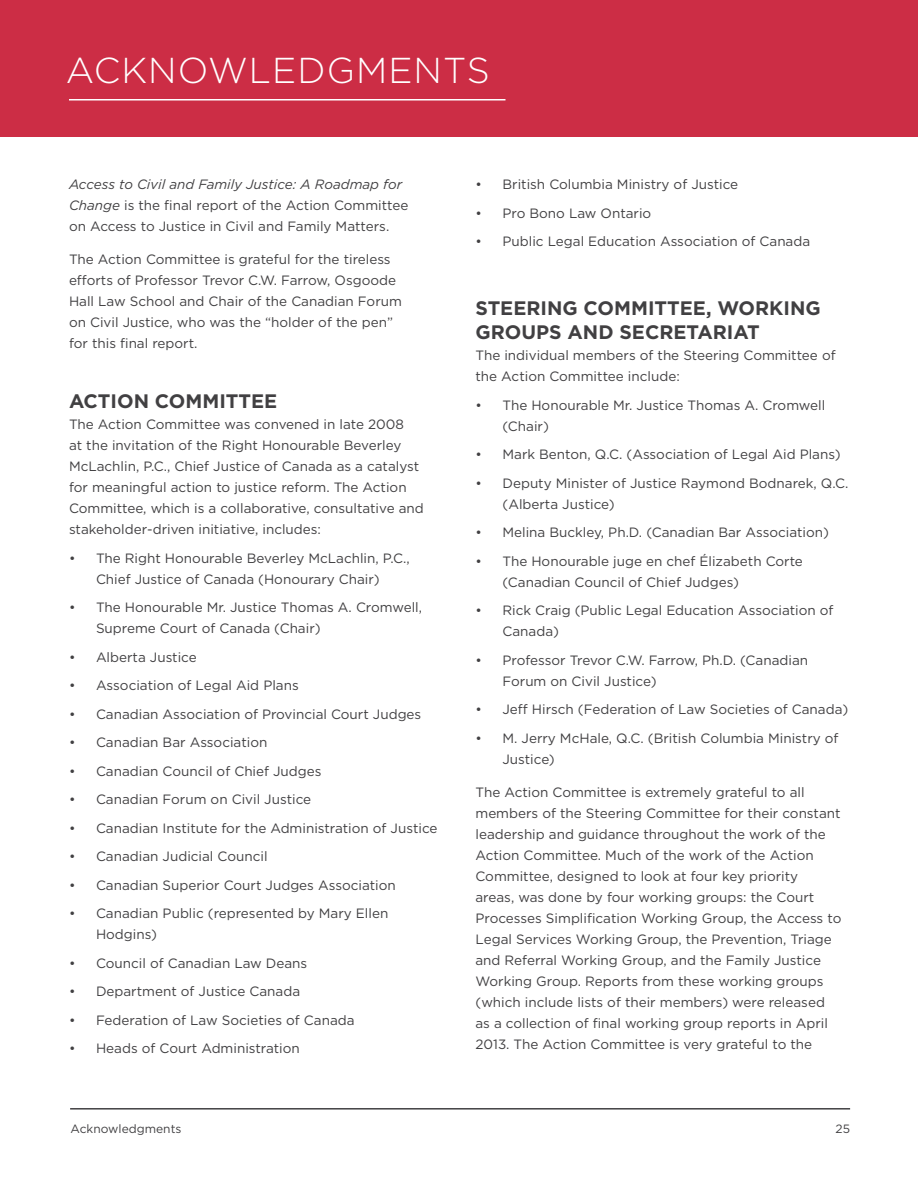
<style>
.page{position:relative;width:918px;height:1188px;background:#fff}
.page>*{position:absolute;margin:0;border:0;box-sizing:border-box;transform-origin:0 0}
.t1{font:300 36px "Gotham HTF";letter-spacing:.03em;color:#fff}
.Paragraph_Style_2{font:700 19.5px/24px "Gotham HTF";color:#414042}
.Paragraph_Style_2-2{font:13.5px/21px "Gotham HTF";color:#414042}
.t2{font:12px "Gotham HTF";color:#414042}
.s1{font-style:italic}
</style>
<div class="page">
<hr style="left:70px;top:1108px;width:780px;height:2px;background:#414042">
<div style="left:0;top:0;width:918px;height:137px;background:#cc2d45"></div>
<hr style="left:69px;top:99px;width:437px;height:1px;background:#fff">
<p class="t1" style="left:66px;top:51px;width:426px">ACKNOWLEDGMENTS</p>
<p class="Paragraph_Style_2-2" style="left:69px;top:174px;width:341px"><span class="s1">Access to Civil and Family Justice: A Roadmap for<br>Change</span> is the final report of the Action Committee on Access to Justice in Civil and Family Matters.</p>
<p class="Paragraph_Style_2-2" style="left:69px;top:249px;width:334px">The Action Committee is grateful for the tireless efforts of Professor Trevor C.W. Farrow, Osgoode Hall Law School and Chair of the Canadian Forum on Civil Justice, who was the “holder of the pen” for this final report.</p>
<p class="Paragraph_Style_2" style="left:69px;top:389px;width:210px">ACTION COMMITTEE</p>
<p class="Paragraph_Style_2-2" style="left:69px;top:414px;width:356px">The Action Committee was convened in late 2008<br>at the invitation of the Right Honourable Beverley McLachlin, P.C., Chief Justice of Canada as a catalyst for meaningful action to justice reform. The Action Committee, which is a collaborative, consultative and stakeholder-driven initiative, includes:</p>
<p class="Paragraph_Style_2-2" style="left:69px;top:547px;width:342px;text-align:center">• The Right Honourable Beverley McLachlin, P.C.,<br>Chief Justice of Canada (Honourary Chair)</p>
<p class="Paragraph_Style_2-2" style="left:96px;top:597px;width:328px;text-indent:-27px">• The Honourable Mr. Justice Thomas A. Cromwell,<br>Supreme Court of Canada (Chair)</p>
<p class="Paragraph_Style_2-2" style="left:69px;top:646px;width:129px">• Alberta Justice</p>
<p class="Paragraph_Style_2-2" style="left:69px;top:675px;width:231px">• Association of Legal Aid Plans</p>
<p class="Paragraph_Style_2-2" style="left:69px;top:703px;width:354px">• Canadian Association of Provincial Court Judges</p>
<p class="Paragraph_Style_2-2" style="left:69px;top:732px;width:200px">• Canadian Bar Association</p>
<p class="Paragraph_Style_2-2" style="left:69px;top:760px;width:254px">• Canadian Council of Chief Judges</p>
<p class="Paragraph_Style_2-2" style="left:69px;top:789px;width:244px">• Canadian Forum on Civil Justice</p>
<p class="Paragraph_Style_2-2" style="left:69px;top:817px;width:370px">• Canadian Institute for the Administration of Justice</p>
<p class="Paragraph_Style_2-2" style="left:69px;top:846px;width:200px">• Canadian Judicial Council</p>
<p class="Paragraph_Style_2-2" style="left:69px;top:874px;width:328px">• Canadian Superior Court Judges Association</p>
<p class="Paragraph_Style_2-2" style="left:96px;top:903px;width:294px;text-indent:-27px">• Canadian Public (represented by Mary Ellen<br>Hodgins)</p>
<p class="Paragraph_Style_2-2" style="left:69px;top:952px;width:240px">• Council of Canadian Law Deans</p>
<p class="Paragraph_Style_2-2" style="left:69px;top:981px;width:233px">• Department of Justice Canada</p>
<p class="Paragraph_Style_2-2" style="left:69px;top:1009px;width:287px">• Federation of Law Societies of Canada</p>
<p class="Paragraph_Style_2-2" style="left:69px;top:1038px;width:232px">• Heads of Court Administration</p>
<p class="Paragraph_Style_2-2" style="left:476px;top:174px;width:264px">• British Columbia Ministry of Justice</p>
<p class="Paragraph_Style_2-2" style="left:476px;top:202px;width:177px">• Pro Bono Law Ontario</p>
<p class="Paragraph_Style_2-2" style="left:476px;top:231px;width:336px">• Public Legal Education Association of Canada</p>
<p class="Paragraph_Style_2" style="left:476px;top:296px;width:347px">STEERING COMMITTEE, WORKING<br>GROUPS AND SECRETARIAT</p>
<p class="Paragraph_Style_2-2" style="left:476px;top:345px;width:362px">The individual members of the Steering Committee of the Action Committee include:</p>
<p class="Paragraph_Style_2-2" style="left:502px;top:394px;width:324px;text-indent:-27px">• The Honourable Mr. Justice Thomas A. Cromwell (Chair)</p>
<p class="Paragraph_Style_2-2" style="left:476px;top:444px;width:367px">• Mark Benton, Q.C. (Association of Legal Aid Plans)</p>
<p class="Paragraph_Style_2-2" style="left:502px;top:472px;width:347px;text-indent:-27px">• Deputy Minister of Justice Raymond Bodnarek, Q.C. (Alberta Justice)</p>
<p class="Paragraph_Style_2-2" style="left:476px;top:522px;width:355px">• Melina Buckley, Ph.D. (Canadian Bar Association)</p>
<p class="Paragraph_Style_2-2" style="left:502px;top:550px;width:302px;text-indent:-27px">• The Honourable juge en chef Élizabeth Corte (Canadian Council of Chief Judges)</p>
<p class="Paragraph_Style_2-2" style="left:502px;top:600px;width:333px;text-indent:-27px">• Rick Craig (Public Legal Education Association of<br>Canada)</p>
<p class="Paragraph_Style_2-2" style="left:502px;top:649px;width:307px;text-indent:-27px">• Professor Trevor C.W. Farrow, Ph.D. (Canadian<br>Forum on Civil Justice)</p>
<p class="Paragraph_Style_2-2" style="left:476px;top:699px;width:374px">• Jeff Hirsch (Federation of Law Societies of Canada)</p>
<p class="Paragraph_Style_2-2" style="left:502px;top:727px;width:338px;text-indent:-27px">• M. Jerry McHale, Q.C. (British Columbia Ministry of<br>Justice)</p>
<p class="Paragraph_Style_2-2" style="left:476px;top:781px;width:367px">The Action Committee is extremely grateful to all members of the Steering Committee for their constant leadership and guidance throughout the work of the Action Committee. Much of the work of the Action Committee, designed to look at four key priority<br>areas, was done by four working groups: the Court Processes Simplification Working Group, the Access to Legal Services Working Group, the Prevention, Triage and Referral Working Group, and the Family Justice Working Group. Reports from these working groups (which include lists of their members) were released as a collection of final working group reports in April 2013. The Action Committee is very grateful to the</p>
<p class="t2" style="left:71px;top:1123px;width:112px">Acknowledgments</p>
<p class="t2" style="left:836px;top:1123px;width:16px">25</p>
</div>
